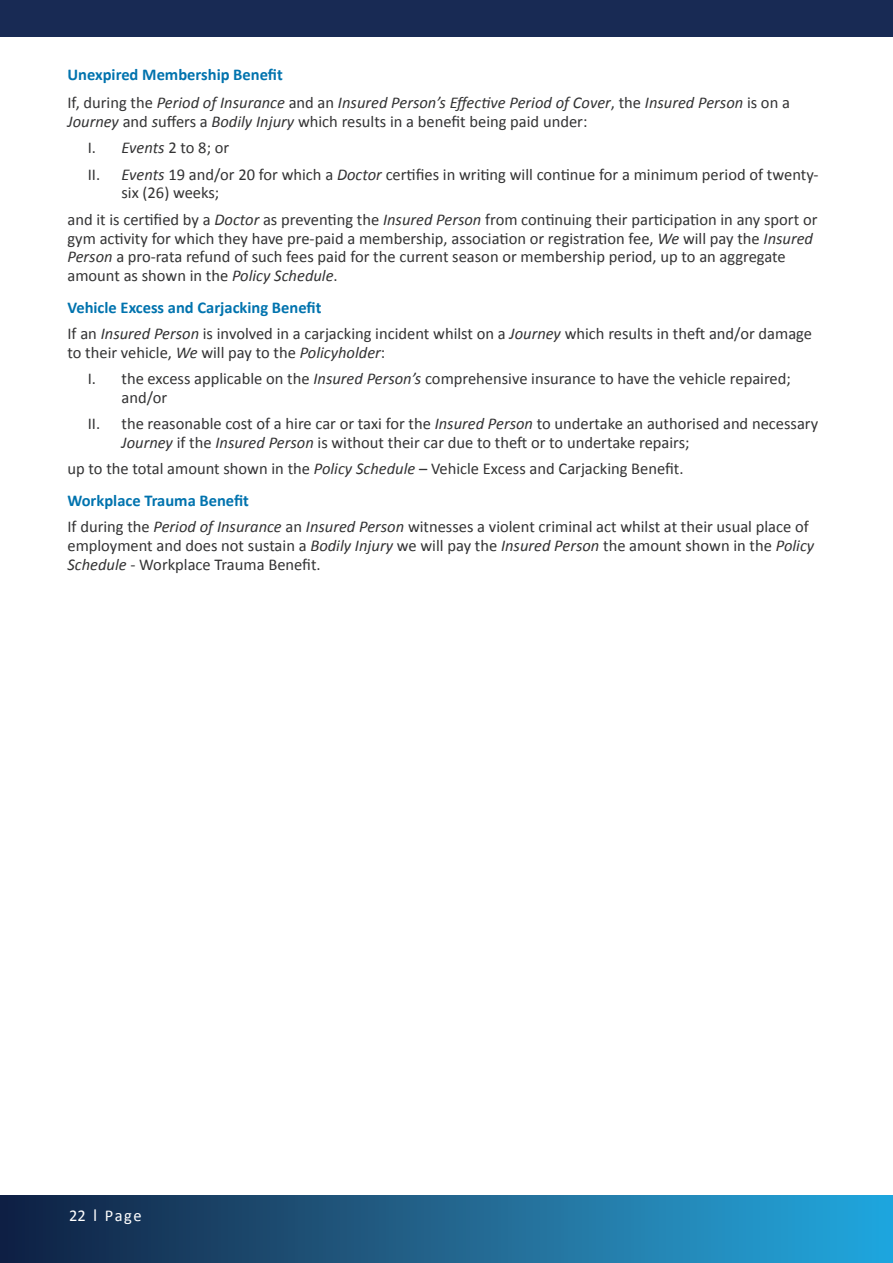
<style>
.page{position:relative;width:893px;height:1263px;background:#fff}
.page>*{position:absolute;margin:0;border:0;box-sizing:border-box;transform-origin:0 0}
.t1{font:16.5px/26.2px "Calibri";color:#333334}
.t2{font:italic 16.5px/28.5px "Calibri";color:#333334}
.t3{font:16.5px "Calibri";letter-spacing:.085em;color:#fff}
.s1{font-weight:700;font-style:normal;color:#0073ae}
.s2{font-style:normal}
.s3{font-style:italic}
.s4{font-weight:700;color:#0073ae}
.s5{font-size:18.6px}
</style>
<div class="page">
<div style="left:0;top:0;width:893px;height:37px;background:#182a54"></div>
<div style="left:0;top:1195px;width:893px;height:68px;background:linear-gradient(to right,#152040,#28a9de)"></div>
<p class="t2" style="left:68px;top:60px;width:724px"><span class="s1">Unexpired Membership Benefit<br></span><span class="s2">If, during the</span> Period of Insurance <span class="s2">and an</span> Insured Person’s Effective Period of Cover<span class="s2">, the</span> Insured Person <span class="s2">is on a</span></p>
<p class="t1" style="left:88px;top:108px;width:732px;text-indent:-20px"><span class="s3">Journey</span> and <span class="s3">s</span>uffers a <span class="s3">Bodily Injury</span> which results in a benefit being paid under:<br>I. <span class="s3">Events</span> 2 to 8; or<br>II. <span class="s3">Events</span> 19 and/or 20 for which a <span class="s3">Doctor</span> certifies in writing will continue for a minimum period of twenty-</p>
<p class="t1" style="left:68px;top:179px;width:751px;text-indent:54px">six (26) weeks;<br>and it is certified by a <span class="s3">Doctor</span> as preventing the <span class="s3">Insured Person</span> from continuing their participation in any sport or</p>
<p class="t1" style="left:68px;top:228px;width:747px;line-height:18.8px">gym activity for which they have pre-paid a membership, association or registration fee, <span class="s3">We</span> will pay the <span class="s3">Insured<br>Person</span> a pro-rata refund of such fees paid for the current season or membership period, up to an aggregate amount as shown in the <span class="s3">Policy Schedule</span>.</p>
<p class="t1" style="left:68px;top:293px;width:746px"><span class="s4">Vehicle Excess and Carjacking Benefit<br></span>If an <span class="s3">Insured Person</span> is involved in a carjacking incident whilst on a <span class="s3">Journey</span> which results in theft and/or damage</p>
<p class="t1" style="left:88px;top:338px;width:705px;text-indent:-20px">to their vehicle, <span class="s3">We</span> will pay to the <span class="s3">Policyholder</span>:<br>I. the excess applicable on the <span class="s3">Insured Person’s</span> comprehensive insurance to have the vehicle repaired;</p>
<p class="t1" style="left:88px;top:383px;width:732px;text-indent:34px">and/or<br>II. the reasonable cost of a hire car or taxi for the <span class="s3">Insured Person</span> to undertake an authorised and necessary</p>
<p class="t1" style="left:67px;top:428px;width:624px;text-indent:54px"><span class="s3">Journey</span> if the <span class="s3">Insured Person</span> is without their car due to theft or to undertake repairs; up to the total amount shown in the <span class="s3">Policy Schedule</span> – Vehicle Excess and Carjacking Benefit.</p>
<p class="t1" style="left:67px;top:486px;width:743px"><span class="s4">Workplace Trauma Benefit<br></span>If during the <span class="s3">Period of Insurance</span> an <span class="s3">Insured Person</span> witnesses a violent criminal act whilst at their usual place of</p>
<p class="t1" style="left:67px;top:535px;width:748px;line-height:18.8px">employment and does not sustain a <span class="s3">Bodily Injury</span> we will pay the <span class="s3">Insured Person</span> the amount shown in the <span class="s3">Policy<br>Schedule</span> - Workplace Trauma Benefit.</p>
<p class="t3" style="left:69px;top:1206px;width:74px">22 <span class="s5">I</span> Page</p>
</div>
